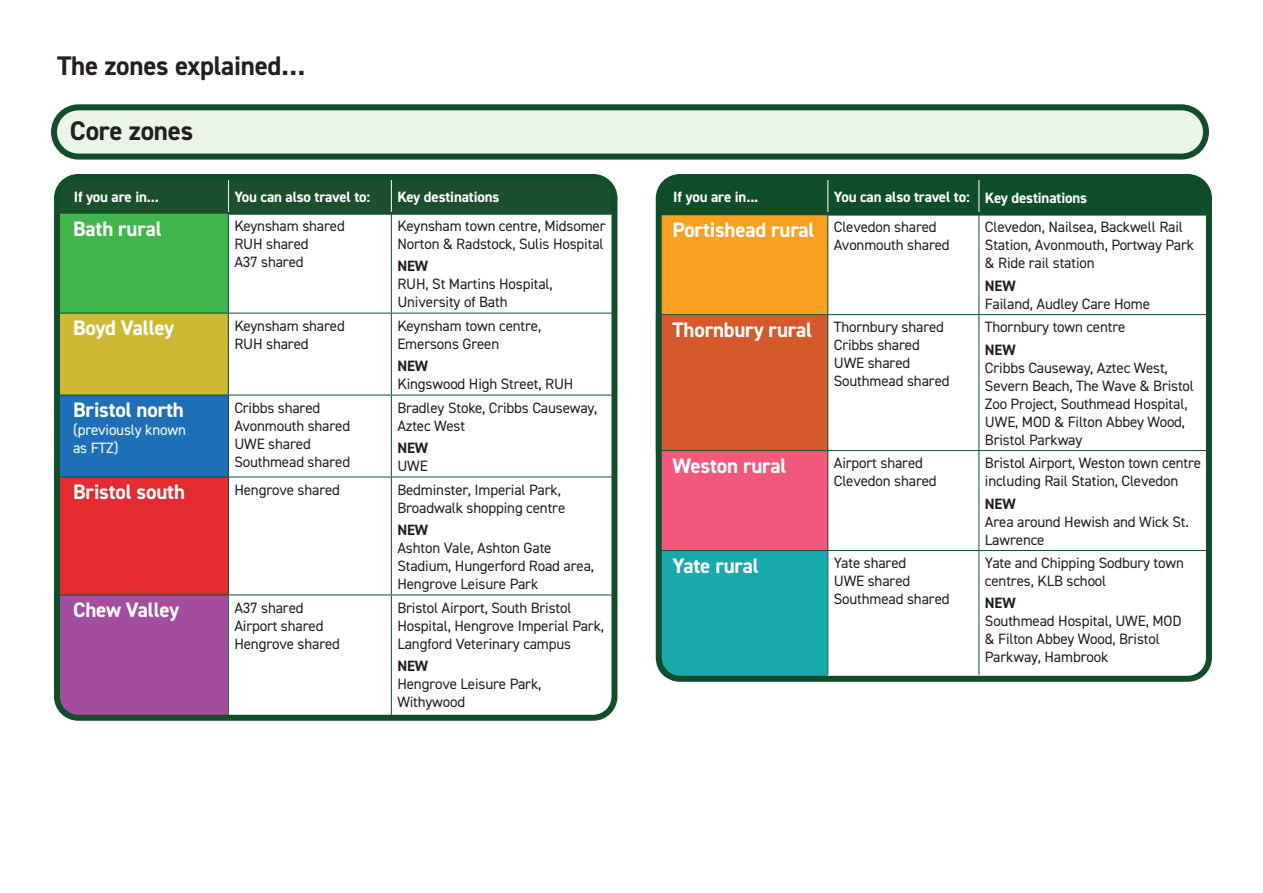
<style>
.page{position:relative;width:1263px;height:893px;background:#fff}
.page>*{position:absolute;margin:0;border:0;box-sizing:border-box;transform-origin:0 0}
.Table_copy{font:700 27px "DIN2014";letter-spacing:-.01em;color:#231f20}
.Table_copy-2{font:700 21px "DIN2014";letter-spacing:-.01em;color:#fff}
.Table_copy-3{font:15px/18px "DIN2014";letter-spacing:-.01em;color:#231f20}
.Table_copy-4{font:700 15px "DIN2014";letter-spacing:-.01em;color:#fff}
.Table_copy-5{font:15px/18px "DIN2014";letter-spacing:-.01em;color:#fff}
.Table_copy-6{font:700 15px/18px "DIN2014";color:#231f20}
.s1{font-weight:700}
.s2{font-weight:400}
</style>
<div class="page">
<div style="left:61px;top:596px;width:167px;height:118px;background:#a44c9d"></div>
<div style="left:663px;top:551px;width:164px;height:124px;background:#19a9ac"></div>
<div style="left:663px;top:181px;width:542px;height:35px;background:#104d2b"></div>
<div style="left:61px;top:181px;width:549px;height:34px;background:#1c4f2b"></div>
<div style="left:57px;top:213px;width:171px;height:100px;background:#41b64c"></div>
<div style="left:57px;top:313px;width:171px;height:82px;background:#ceb935"></div>
<div style="left:57px;top:395px;width:171px;height:82px;background:#1f6fb8"></div>
<div style="left:57px;top:477px;width:171px;height:118px;background:#e42c30"></div>
<hr style="left:228px;top:180px;width:1px;height:33px;background:#104d2b">
<hr style="left:391px;top:180px;width:1px;height:33px;background:#104d2b">
<hr style="left:57px;top:213px;width:171px;height:1px;background:#104d2b">
<hr style="left:228px;top:213px;width:163px;height:1px;background:#104d2b">
<hr style="left:228px;top:214px;width:1px;height:99px;background:#104d2b">
<hr style="left:391px;top:213px;width:221px;height:1px;background:#104d2b">
<hr style="left:391px;top:214px;width:1px;height:99px;background:#104d2b">
<hr style="left:57px;top:313px;width:171px;height:1px;background:#104d2b">
<hr style="left:228px;top:313px;width:163px;height:1px;background:#104d2b">
<hr style="left:228px;top:313px;width:1px;height:82px;background:#104d2b">
<hr style="left:391px;top:313px;width:221px;height:1px;background:#104d2b">
<hr style="left:391px;top:313px;width:1px;height:82px;background:#104d2b">
<hr style="left:57px;top:395px;width:171px;height:1px;background:#104d2b">
<hr style="left:228px;top:395px;width:163px;height:1px;background:#104d2b">
<hr style="left:228px;top:395px;width:1px;height:82px;background:#104d2b">
<hr style="left:391px;top:395px;width:221px;height:1px;background:#104d2b">
<hr style="left:391px;top:395px;width:1px;height:82px;background:#104d2b">
<hr style="left:57px;top:477px;width:171px;height:1px;background:#104d2b">
<hr style="left:228px;top:477px;width:163px;height:1px;background:#104d2b">
<hr style="left:228px;top:477px;width:1px;height:118px;background:#104d2b">
<hr style="left:391px;top:477px;width:221px;height:1px;background:#104d2b">
<hr style="left:391px;top:477px;width:1px;height:118px;background:#104d2b">
<hr style="left:57px;top:595px;width:171px;height:1px;background:#104d2b">
<hr style="left:228px;top:595px;width:163px;height:1px;background:#104d2b">
<hr style="left:228px;top:595px;width:1px;height:123px;background:#104d2b">
<hr style="left:391px;top:595px;width:221px;height:1px;background:#104d2b">
<hr style="left:391px;top:595px;width:1px;height:123px;background:#104d2b">
<div style="left:656px;top:215px;width:172px;height:100px;background:#f8a01f"></div>
<div style="left:656px;top:315px;width:172px;height:136px;background:#d45a2d"></div>
<div style="left:656px;top:451px;width:172px;height:99px;background:#f0597b"></div>
<hr style="left:827px;top:184px;width:1px;height:30px;background:#104d2b">
<hr style="left:978px;top:184px;width:1px;height:30px;background:#104d2b">
<hr style="left:656px;top:214px;width:172px;height:1px;background:#104d2b">
<hr style="left:828px;top:214px;width:151px;height:1px;background:#104d2b">
<hr style="left:827px;top:215px;width:1px;height:99px;background:#104d2b">
<hr style="left:979px;top:214px;width:232px;height:1px;background:#104d2b">
<hr style="left:978px;top:215px;width:1px;height:99px;background:#104d2b">
<hr style="left:656px;top:314px;width:172px;height:1px;background:#104d2b">
<hr style="left:828px;top:314px;width:151px;height:1px;background:#104d2b">
<hr style="left:827px;top:315px;width:1px;height:135px;background:#104d2b">
<hr style="left:979px;top:314px;width:233px;height:1px;background:#104d2b">
<hr style="left:978px;top:315px;width:1px;height:135px;background:#104d2b">
<hr style="left:656px;top:450px;width:172px;height:1px;background:#104d2b">
<hr style="left:828px;top:450px;width:151px;height:1px;background:#104d2b">
<hr style="left:827px;top:451px;width:1px;height:99px;background:#104d2b">
<hr style="left:979px;top:450px;width:233px;height:1px;background:#104d2b">
<hr style="left:978px;top:451px;width:1px;height:99px;background:#104d2b">
<hr style="left:656px;top:550px;width:172px;height:1px;background:#104d2b">
<hr style="left:828px;top:550px;width:151px;height:1px;background:#104d2b">
<hr style="left:827px;top:551px;width:1px;height:124px;background:#104d2b">
<hr style="left:979px;top:550px;width:232px;height:1px;background:#104d2b">
<hr style="left:978px;top:551px;width:1px;height:124px;background:#104d2b">
<div style="left:54px;top:107px;width:1152px;height:50px;background:#eaf4e7;border-radius:25px"></div>
<div style="left:51px;top:104px;width:1158px;height:56px;border:6px solid #104d2b;border-radius:25px"></div>
<hr style="left:228px;top:177px;width:1px;height:35px;background:#fff">
<hr style="left:827px;top:177px;width:1px;height:35px;background:#fff">
<hr style="left:978px;top:177px;width:1px;height:35px;background:#fff">
<hr style="left:391px;top:177px;width:1px;height:35px;background:#fff">
<div style="left:54px;top:174px;width:563px;height:547px;border:6px solid #104d2b;border-radius:21px"></div>
<div style="left:656px;top:174px;width:556px;height:508px;border:6px solid #104d2b;border-radius:21px"></div>
<p class="Table_copy" style="left:57px;top:48px;width:250px">The zones explained…</p>
<p class="Table_copy" style="left:70px;top:113px;width:125px">Core zones</p>
<p class="Table_copy-4" style="left:74px;top:187px;width:87px">If you are in...</p>
<p class="Table_copy-4" style="left:234px;top:187px;width:137px">You can also travel to:</p>
<p class="Table_copy-4" style="left:397px;top:187px;width:104px">Key destinations</p>
<p class="Table_copy-2" style="left:73px;top:214px;width:90px">Bath rural</p>
<p class="Table_copy-3" style="left:234px;top:216px;width:112px">Keynsham shared<br>RUH shared<br>A37 shared</p>
<p class="Table_copy-3" style="left:397px;top:216px;width:210px">Keynsham town centre, Midsomer<br>Norton &amp; Radstock, Sulis Hospital</p>
<p class="Table_copy-3" style="left:397px;top:257px;width:157px"><span class="s1">NEW<br></span>RUH, St Martins Hospital,<br>University of Bath</p>
<p class="Table_copy-2" style="left:73px;top:314px;width:103px">Boyd Valley</p>
<p class="Table_copy-3" style="left:234px;top:316px;width:112px">Keynsham shared<br>RUH shared</p>
<p class="Table_copy-3" style="left:397px;top:316px;width:145px">Keynsham town centre,<br>Emersons Green</p>
<p class="Table_copy-3" style="left:397px;top:357px;width:178px"><span class="s1">NEW<br></span>Kingswood High Street, RUH</p>
<p class="Table_copy-2" style="left:73px;top:396px;width:112px">Bristol north</p>
<p class="Table_copy-5" style="left:73px;top:421px;width:114px">(previously known as FTZ)</p>
<p class="Table_copy-3" style="left:234px;top:398px;width:117px">Cribbs shared<br>Avonmouth shared<br>UWE shared<br>Southmead shared</p>
<p class="Table_copy-3" style="left:397px;top:398px;width:202px">Bradley Stoke, Cribbs Causeway,<br>Aztec West</p>
<p class="Table_copy-6" style="left:397px;top:439px;width:32px">NEW<br><span class="s2">UWE</span></p>
<p class="Table_copy-2" style="left:73px;top:478px;width:113px">Bristol south</p>
<p class="Table_copy-3" style="left:234px;top:480px;width:107px">Hengrove shared</p>
<p class="Table_copy-3" style="left:397px;top:480px;width:169px">Bedminster, Imperial Park,<br>Broadwalk shopping centre</p>
<p class="Table_copy-3" style="left:397px;top:520px;width:198px"><span class="s1">NEW<br></span>Ashton Vale, Ashton Gate<br>Stadium, Hungerford Road area,<br>Hengrove Leisure Park</p>
<p class="Table_copy-2" style="left:73px;top:596px;width:108px">Chew Valley</p>
<p class="Table_copy-3" style="left:234px;top:598px;width:107px">A37 shared<br>Airport shared<br>Hengrove shared</p>
<p class="Table_copy-3" style="left:397px;top:598px;width:208px">Bristol Airport, South Bristol<br>Hospital, Hengrove Imperial Park,<br>Langford Veterinary campus</p>
<p class="Table_copy-3" style="left:397px;top:656px;width:146px"><span class="s1">NEW<br></span>Hengrove Leisure Park,<br>Withywood</p>
<p class="Table_copy-4" style="left:673px;top:187px;width:87px">If you are in...</p>
<p class="Table_copy-4" style="left:834px;top:187px;width:137px">You can also travel to:</p>
<p class="Table_copy-4" style="left:985px;top:188px;width:104px">Key destinations</p>
<p class="Table_copy-2" style="left:673px;top:216px;width:144px">Portishead rural</p>
<p class="Table_copy-3" style="left:834px;top:218px;width:117px">Clevedon shared<br>Avonmouth shared</p>
<p class="Table_copy-3" style="left:985px;top:218px;width:211px">Clevedon, Nailsea, Backwell Rail<br>Station, Avonmouth, Portway Park &amp; Ride rail station</p>
<p class="Table_copy-3" style="left:985px;top:276px;width:167px"><span class="s1">NEW<br></span>Failand, Audley Care Home</p>
<p class="Table_copy-2" style="left:673px;top:316px;width:141px">Thornbury rural</p>
<p class="Table_copy-3" style="left:834px;top:318px;width:117px">Thornbury shared<br>Cribbs shared<br>UWE shared<br>Southmead shared</p>
<p class="Table_copy-3" style="left:985px;top:318px;width:142px">Thornbury town centre</p>
<p class="Table_copy-3" style="left:985px;top:340px;width:211px"><span class="s1">NEW<br></span>Cribbs Causeway, Aztec West,<br>Severn Beach, The Wave &amp; Bristol<br>Zoo Project, Southmead Hospital,<br>UWE, MOD &amp; Filton Abbey Wood,<br>Bristol Parkway</p>
<p class="Table_copy-2" style="left:673px;top:452px;width:115px">Weston rural</p>
<p class="Table_copy-3" style="left:834px;top:454px;width:104px">Airport shared<br>Clevedon shared</p>
<p class="Table_copy-3" style="left:985px;top:454px;width:218px">Bristol Airport, Weston town centre including Rail Station, Clevedon</p>
<p class="Table_copy-3" style="left:985px;top:494px;width:205px"><span class="s1">NEW<br></span>Area around Hewish and Wick St.<br>Lawrence</p>
<p class="Table_copy-2" style="left:673px;top:552px;width:88px">Yate rural</p>
<p class="Table_copy-3" style="left:834px;top:554px;width:117px">Yate shared<br>UWE shared<br>Southmead shared</p>
<p class="Table_copy-3" style="left:985px;top:554px;width:201px">Yate and Chipping Sodbury town centres, KLB school</p>
<p class="Table_copy-3" style="left:985px;top:594px;width:198px"><span class="s1">NEW<br></span>Southmead Hospital, UWE, MOD &amp; Filton Abbey Wood, Bristol<br>Parkway, Hambrook</p>
</div>
